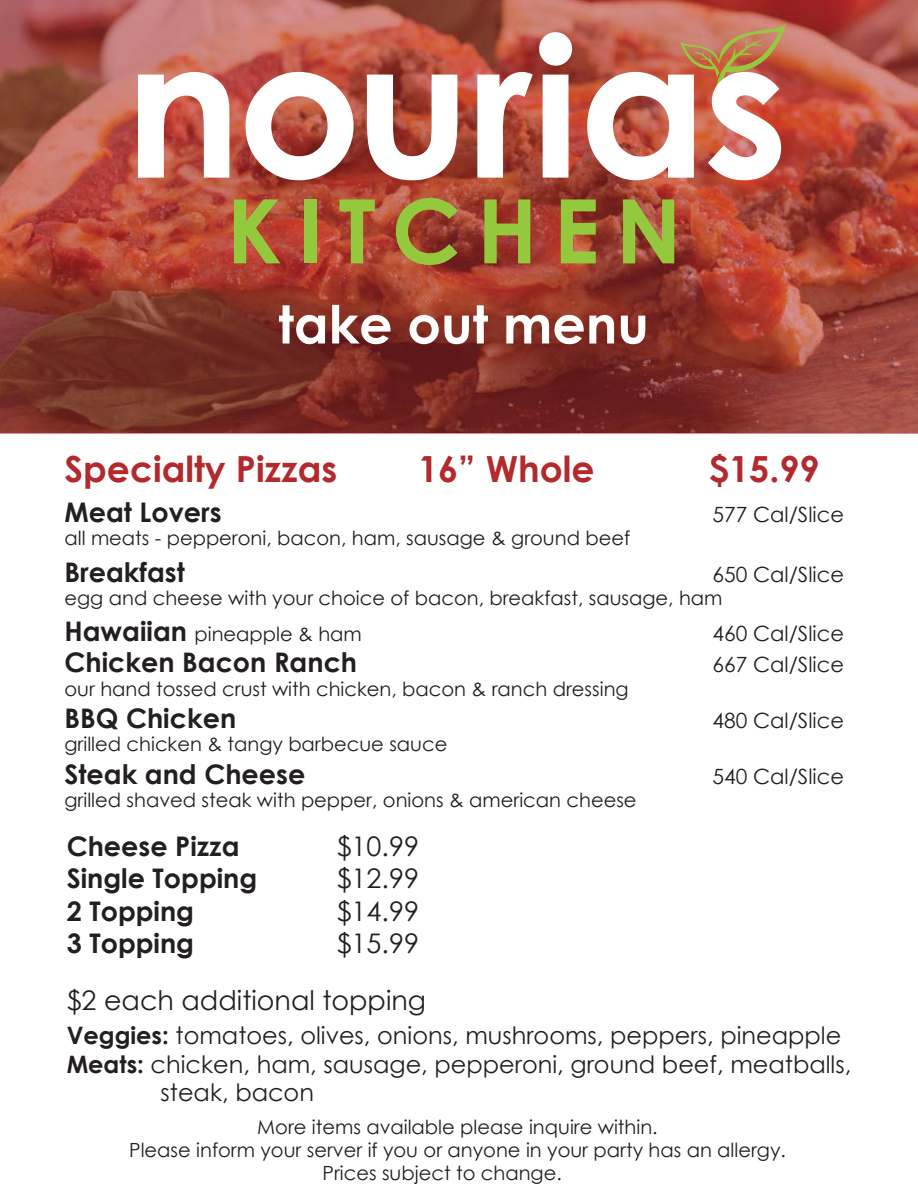
<style>
.page{position:relative;width:918px;height:1188px;background:#fff}
.page>*{position:absolute;margin:0;border:0;box-sizing:border-box;transform-origin:0 0}
.t1{font:700 88.95px "Century Gothic";letter-spacing:.18em;color:#95c93d}
.t2{font:700 52.5px "Century Gothic";color:#fff}
.t3{font:700 36px "Century Gothic";color:#b22a2d}
.t4{font:700 27px "Century Gothic";color:#231f20}
.t5{font:27px/57px "Century Gothic";color:#231f20;text-align:right}
.t6{font:24px "Century Gothic";color:#231f20}
.t7{font:21px "Century Gothic";color:#231f20}
.t8{font:19.5px/35.1px "Century Gothic";color:#231f20}
.s1{font-weight:700;font-size:27px}
.s2{font-weight:700}
</style>
<div class="page">
<svg style="left:0;top:0;width:918px;height:434px;background:#9d4336"></svg>
<svg style="left:138px;top:72px;width:91px;height:106px"></svg>
<svg style="left:246px;top:72px;width:108px;height:108px"></svg>
<svg style="left:367px;top:75px;width:90px;height:105px"></svg>
<svg style="left:477px;top:72px;width:56px;height:106px"></svg>
<svg style="left:539px;top:32px;width:33px;height:146px"></svg>
<svg style="left:587px;top:24px;width:199px;height:156px"></svg>
<h1 class="t1" style="left:227px;top:164px;width:457px">KITCHEN</h1>
<h2 class="t2" style="left:278px;top:285px;width:372px">take out menu</h2>
<h3 class="t3" style="left:64px;top:442px;width:274px">Specialty Pizzas</h3>
<h3 class="t3" style="left:418px;top:442px;width:178px">16” Whole</h3>
<h3 class="t3" style="left:709px;top:442px;width:112px">$15.99</h3>
<h3 class="t4" style="left:64px;top:492px;width:159px">Meat Lovers</h3>
<p class="t7" style="left:712px;top:500px;width:133px">577 Cal/Slice</p>
<p class="t8" style="left:64px;top:520px;width:567px">all meats - pepperoni, bacon, ham, sausage &amp; ground beef</p>
<h3 class="t4" style="left:64px;top:552px;width:122px">Breakfast</h3>
<p class="t7" style="left:712px;top:560px;width:133px">650 Cal/Slice</p>
<p class="t8" style="left:64px;top:581px;width:660px">egg and cheese with your choice of bacon, breakfast, sausage, ham<br><span class="s1">Hawaiian</span> pineapple &amp; ham</p>
<p class="t7" style="left:712px;top:618px;width:133px">460 Cal/Slice</p>
<h3 class="t4" style="left:64px;top:642px;width:294px">Chicken Bacon Ranch</h3>
<p class="t7" style="left:712px;top:650px;width:133px">667 Cal/Slice</p>
<p class="t8" style="left:64px;top:671px;width:566px">our hand tossed crust with chicken, bacon &amp; ranch dressing</p>
<h3 class="t4" style="left:64px;top:698px;width:173px">BBQ Chicken</h3>
<p class="t7" style="left:712px;top:706px;width:133px">480 Cal/Slice</p>
<p class="t8" style="left:64px;top:726px;width:384px">grilled chicken &amp; tangy barbecue sauce</p>
<h3 class="t4" style="left:64px;top:753px;width:242px">Steak and Cheese</h3>
<p class="t7" style="left:712px;top:761px;width:133px">540 Cal/Slice</p>
<p class="t8" style="left:64px;top:782px;width:574px">grilled shaved steak with pepper, onions &amp; american cheese</p>
<h3 class="t4" style="left:67px;top:825px;width:174px">Cheese Pizza</h3>
<h3 class="t5" style="left:337px;top:817px;width:84px">$10.99</h3>
<h3 class="t4" style="left:67px;top:858px;width:192px">Single Topping</h3>
<h3 class="t5" style="left:337px;top:849px;width:84px">$12.99</h3>
<h3 class="t4" style="left:67px;top:890px;width:129px">2 Topping</h3>
<h3 class="t5" style="left:337px;top:882px;width:84px">$14.99</h3>
<h3 class="t4" style="left:67px;top:923px;width:129px">3 Topping</h3>
<h3 class="t5" style="left:67px;top:914px;width:361px">$15.99<br>$2 each additional topping</h3>
<p class="t6" style="left:67px;top:1018px;width:776px"><span class="s2">Veggies:</span> tomatoes, olives, onions, mushrooms, peppers, pineapple</p>
<p class="t6" style="left:67px;top:1047px;width:786px"><span class="s2">Meats:</span> chicken, ham, sausage, pepperoni, ground beef, meatballs,</p>
<p class="t6" style="left:161px;top:1076px;width:155px">steak, bacon</p>
<p class="t8" style="left:257px;top:1109px;width:402px">More items available please inquire within.</p>
<p class="t8" style="left:129px;top:1132px;width:658px">Please inform your server if you or anyone in your party has an allergy.</p>
<p class="t8" style="left:323px;top:1155px;width:241px">Prices subject to change.</p>
</div>
